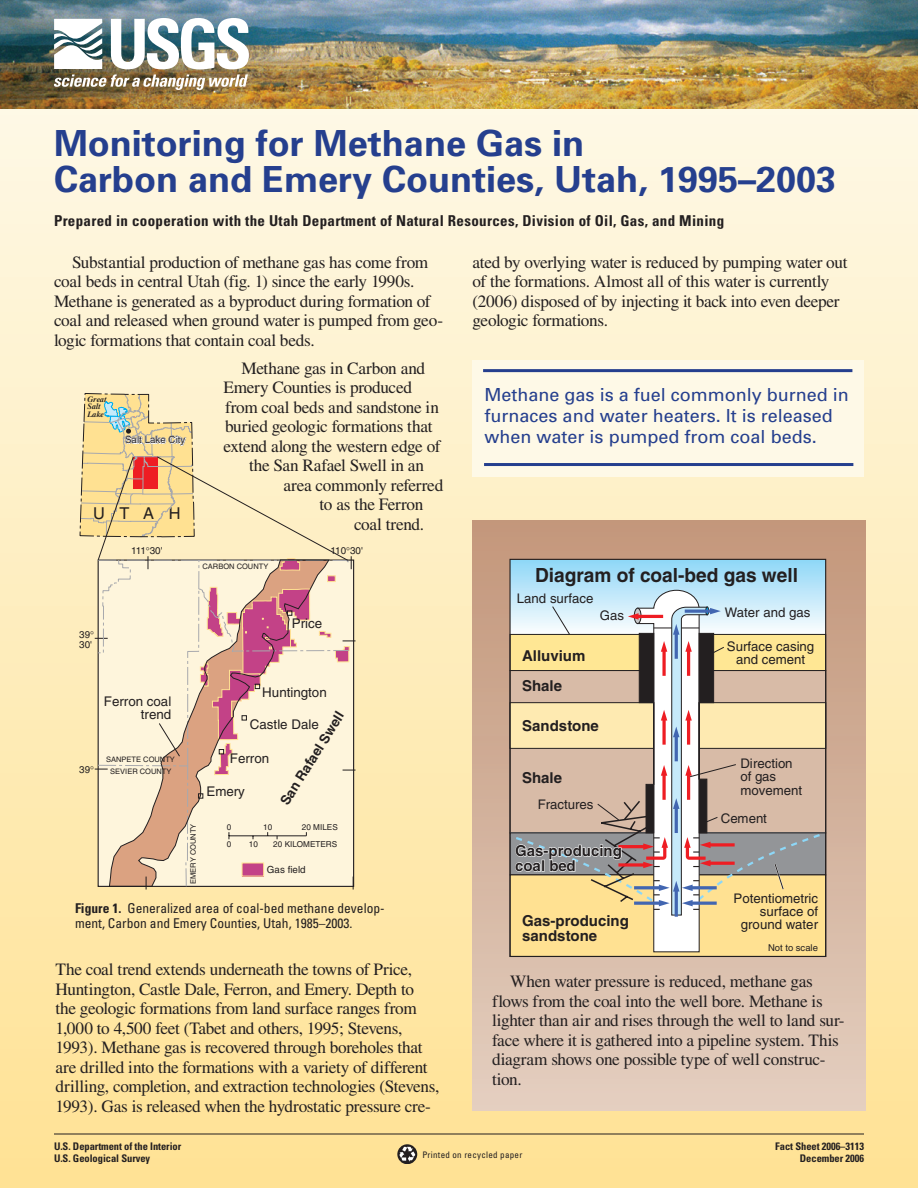
<style>
.page{position:relative;width:918px;height:1188px;background:#fff}
.page>*{position:absolute;margin:0;border:0;box-sizing:border-box;transform-origin:0 0}
.t1{font:700 36px "Univers";color:#253f8e}
.t2{font:700 19.5px "Helvetica";color:#231f20}
.Sidebar_Title{font:18px/21px "Univers";color:#253f8e}
.Body_Text{font:17.25px/19.5px "Times";letter-spacing:-.02em;color:#231f20}
.t3{font:16.35px "Helvetica";color:#231f20}
.CoopNote{font:700 condensed 15px "Univers";letter-spacing:.02em;color:#231f20}
.t4{font:700 15px/15px "Helvetica";color:#231f20}
.t5{font:condensed 13.5px/15px "Univers";color:#231f20}
.t6{font:700 13.5px "Helvetica";color:#231f20}
.t7{font:13.35px/13.4px "Helvetica";color:#231f20;text-align:right}
.t8{font:13.2px/13.2px "Helvetica";color:#231f20}
.DBID{font:700 condensed 10.5px "Univers";letter-spacing:-.005em;color:#231f20}
.Series{font:700 condensed 10.5px "Univers";letter-spacing:-.005em;color:#231f20}
.Date{font:700 condensed 10.5px "Univers";letter-spacing:-.005em;color:#231f20}
.t9{font:9.75px/9.8px "Helvetica";color:#231f20}
.t10{font:9.45px "Helvetica";color:#231f20}
.t11{font:condensed 9px "Univers";letter-spacing:.03em;color:#231f20}
.t12{font:8.1px/17px "Helvetica";color:#231f20}
.t13{font:italic 700 8.1px/7.5px "Times";color:#231f20}
.t14{font:7.5px "Helvetica";color:#231f20}
.s1{font-weight:700}
</style>
<div class="page">
<div style="left:0;top:97px;width:918px;height:1091px;background:linear-gradient(to bottom,#fef9e6,#fee194)"></div>
<div style="left:472px;top:520px;width:393px;height:591px;background:linear-gradient(to bottom,#c1967b,#e4cebf)"></div>
<img style="left:0;top:0;width:918px;height:109px">
<div style="left:472px;top:361px;width:392px;height:116px;background:#fef9e7"></div>
<hr style="left:483px;top:369px;width:369px;height:3px;background:#253f8e">
<hr style="left:484px;top:463px;width:369px;height:3px;background:#253f8e">
<hr style="left:54px;top:1134px;width:810px;height:1px;background:#231f20">
<img style="left:54px;top:18px;width:195px;height:72px">
<svg style="left:397px;top:1144px;width:20px;height:20px"></svg>
<svg style="left:399px;top:1147px;width:16px;height:15px"></svg>
<svg style="left:353px;top:877px;width:1px;height:13px"></svg>
<svg style="left:97px;top:775px;width:253px;height:112px;background:#f4ebd2"></svg>
<svg style="left:109px;top:775px;width:221px;height:112px;background:#f1dec5"></svg>
<svg style="left:228px;top:832px;width:79px;height:8px"></svg>
<svg style="left:511px;top:561px;width:313px;height:29px;background:#a5def8"></svg>
<svg style="left:510px;top:875px;width:316px;height:82px"></svg>
<svg style="left:508px;top:590px;width:320px;height:363px;background:#d7c7aa"></svg>
<svg style="left:79px;top:393px;width:277px;height:382px;background:#f2dcbd"></svg>
<p class="t1" style="left:54px;top:120px;width:532px">Monitoring for Methane Gas in</p>
<p class="t1" style="left:54px;top:156px;width:784px">Carbon and Emery Counties, Utah, 1995–2003</p>
<p class="CoopNote" style="left:54px;top:211px;width:672px">Prepared in cooperation with the Utah Department of Natural Resources, Division of Oil, Gas, and Mining</p>
<p class="Body_Text" style="left:54px;top:252px;width:391px;text-indent:18px">Substantial production of methane gas has come from coal beds in central Utah (fig. 1) since the early 1990s.<br>Methane is generated as a byproduct during formation of coal and released when ground water is pumped from geo&shy;logic formations that contain coal beds.</p>
<p class="Body_Text" style="left:242px;top:358px;width:185px">Methane gas in Carbon and</p>
<p class="Body_Text" style="left:224px;top:378px;width:190px">Emery Counties is produced</p>
<p class="Body_Text" style="left:225px;top:397px;width:215px">from coal beds and sandstone in</p>
<p class="Body_Text" style="left:225px;top:417px;width:209px">buried geologic formations that</p>
<p class="Body_Text" style="left:224px;top:436px;width:219px">extend along the western edge of</p>
<p class="Body_Text" style="left:249px;top:456px;width:177px">the San Rafael Swell in an</p>
<p class="Body_Text" style="left:284px;top:475px;width:161px">area commonly referred</p>
<p class="Body_Text" style="left:320px;top:495px;width:105px">to as the Ferron</p>
<p class="Body_Text" style="left:354px;top:514px;width:72px">coal trend.</p>
<p class="Body_Text" style="left:472px;top:252px;width:376px">ated by overlying water is reduced by pumping water out of the formations. Almost all of this water is currently (2006) disposed of by injecting it back into even deeper geologic formations.</p>
<p class="Sidebar_Title" style="left:485px;top:384px;width:366px">Methane gas is a fuel commonly burned in furnaces and water heaters. It is released when water is pumped from coal beds.</p>
<p class="t13" style="left:88px;top:395px;width:21px">Great<br>Salt<br>Lake</p>
<p class="t9" style="left:125px;top:435px;width:62px">Salt Lake City</p>
<p class="t3" style="left:93px;top:504px;width:89px">UTAH</p>
<p class="t9" style="left:131px;top:545px;width:33px">111 30'</p>
<p class="t9" style="left:331px;top:545px;width:34px">110 30'</p>
<p class="t14" style="left:203px;top:562px;width:67px">CARBON COUNTY</p>
<p class="t9" style="left:79px;top:630px;width:14px">39<br>30'</p>
<p class="t7" style="left:292px;top:617px;width:32px">Price</p>
<p class="t9" style="left:79px;top:765px;width:12px">39</p>
<p class="t7" style="left:104px;top:694px;width:69px">Ferron coal trend</p>
<p class="t14" style="left:106px;top:755px;width:70px">SANPETE COUNTY</p>
<p class="t14" style="left:110px;top:767px;width:63px">SEVIER COUNTY</p>
<p class="t14" style="left:189px;top:884px;width:62px;rotate:-90deg">EMERY COUNTY</p>
<p class="t7" style="left:262px;top:686px;width:66px">Huntington</p>
<p class="t7" style="left:250px;top:717px;width:70px">Castle Dale</p>
<p class="t7" style="left:230px;top:752px;width:41px">Ferron</p>
<p class="t7" style="left:206px;top:785px;width:40px">Emery</p>
<p class="t6" style="left:277px;top:799px;width:109px;rotate:-58deg">San Rafael Swell</p>
<p class="t12" style="left:273px;top:819px;width:66px;text-align:right">20 MILES<br>20 KILOMETERS</p>
<p class="t12" style="left:227px;top:819px;width:6px">0<br>0</p>
<p class="t12" style="left:263px;top:819px;width:11px">10</p>
<p class="t12" style="left:249px;top:836px;width:11px">10</p>
<p class="t9" style="left:267px;top:865px;width:40px">Gas field</p>
<p class="t5" style="left:75px;top:900px;width:311px"><span class="s1">Figure 1.</span> Generalized area of coal-bed methane develop&shy;ment, Carbon and Emery Counties, Utah, 1985–2003.</p>
<p class="Body_Text" style="left:56px;top:960px;width:385px">The coal trend extends underneath the towns of Price, Huntington, Castle Dale, Ferron, and Emery. Depth to<br>the geologic formations from land surface ranges from 1,000 to 4,500 feet (Tabet and others, 1995; Stevens, 1993). Methane gas is recovered through boreholes that are drilled into the formations with a variety of different drilling, completion, and extraction technologies (Stevens, 1993). Gas is released when the hydrostatic pressure cre-</p>
<p class="t2" style="left:535px;top:563px;width:265px">Diagram of coal-bed gas well</p>
<p class="t8" style="left:517px;top:592px;width:78px">Land surface</p>
<p class="t4" style="left:522px;top:640px;width:65px;line-height:30.5px">Alluvium<br>Shale</p>
<p class="t8" style="left:600px;top:609px;width:26px">Gas</p>
<p class="t8" style="left:725px;top:606px;width:87px">Water and gas</p>
<p class="t8" style="left:727px;top:639px;width:89px;text-align:center">Surface casing and cement</p>
<p class="t4" style="left:522px;top:718px;width:78px">Sandstone</p>
<p class="t4" style="left:522px;top:770px;width:42px">Shale</p>
<p class="t8" style="left:538px;top:798px;width:57px">Fractures</p>
<p class="t4" style="left:515px;top:843px;width:108px">Gas-producing coal bed</p>
<p class="t4" style="left:522px;top:913px;width:108px">Gas-producing sandstone</p>
<p class="t8" style="left:741px;top:757px;width:63px">Direction of gas movement</p>
<p class="t8" style="left:721px;top:812px;width:48px">Cement</p>
<p class="t8" style="left:734px;top:891px;width:86px;text-align:right">Potentiometric surface of ground water</p>
<p class="t10" style="left:768px;top:942px;width:51px">Not to scale</p>
<p class="Body_Text" style="left:492px;top:972px;width:354px;text-indent:18px">When water pressure is reduced, methane gas flows from the coal into the well bore. Methane is lighter than air and rises through the well to land sur&shy;face where it is gathered into a pipeline system. This diagram shows one possible type of well construc&shy;tion.</p>
<p class="DBID" style="left:54px;top:1140px;width:129px">U.S. Department of the Interior</p>
<p class="DBID" style="left:54px;top:1152px;width:98px">U.S. Geological Survey</p>
<p class="t11" style="left:422px;top:1149px;width:101px">Printed on recycled paper</p>
<p class="Series" style="left:775px;top:1140px;width:90px">Fact Sheet 2006–3113</p>
<p class="Date" style="left:800px;top:1152px;width:66px">December 2006</p>
</div>
